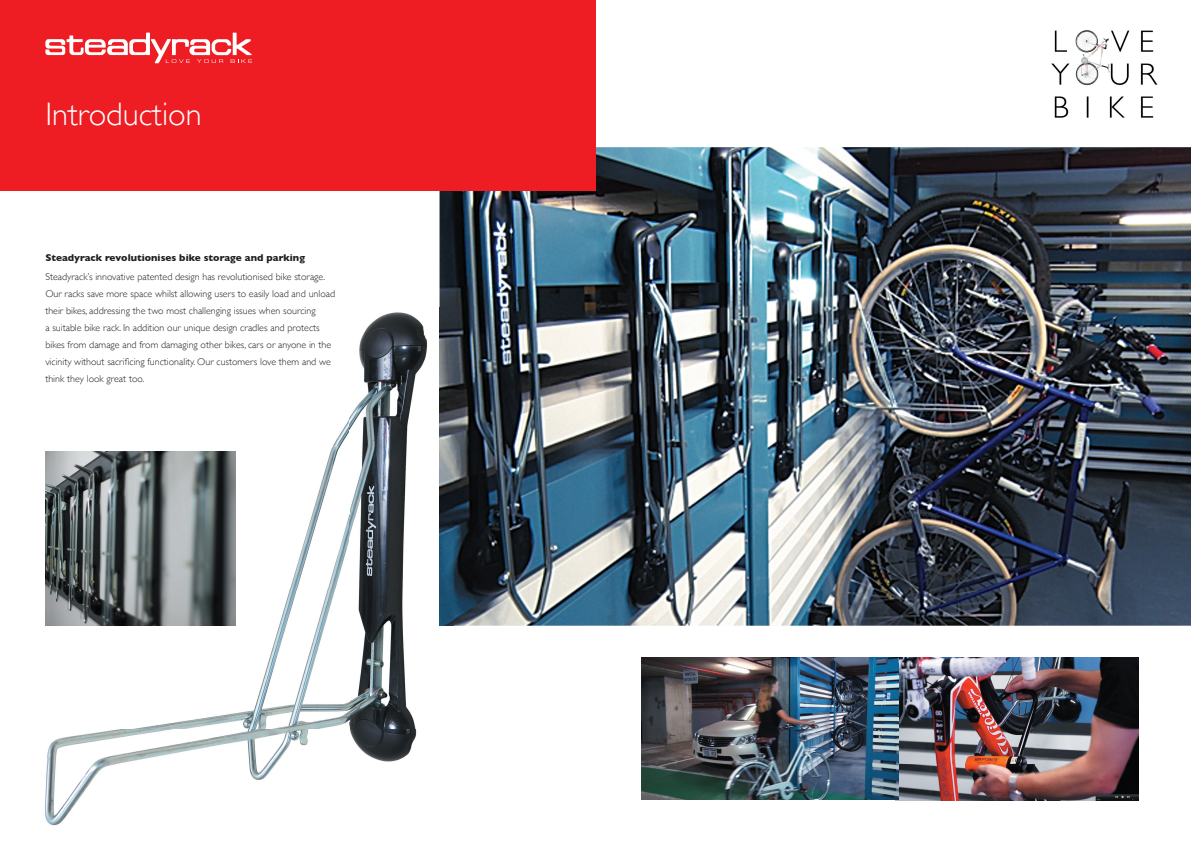
<style>
.page{position:relative;width:1191px;height:842px;background:#fff}
.page>*{position:absolute;margin:0;border:0;box-sizing:border-box;transform-origin:0 0}
.t1{font:300 32.5px "Gill Sans";color:#fff}
.t2{font:300 10px/17px "Gill Sans";color:#231f20}
.t3{font:700 10px "Gill Sans";color:#231f20}
</style>
<div class="page">
<img style="left:439px;top:147px;width:752px;height:479px">
<div style="left:0;top:0;width:595px;height:190px;background:#ee1d23"></div>
<img style="left:45px;top:420px;width:304px;height:310px">
<img style="left:349px;top:312px;width:79px;height:207px">
<img style="left:349px;top:519px;width:67px;height:211px">
<img style="left:45px;top:730px;width:372px;height:96px">
<img style="left:439px;top:308px;width:15px;height:318px">
<img style="left:898px;top:658px;width:240px;height:142px">
<img style="left:642px;top:658px;width:256px;height:142px">
<svg style="left:45px;top:33px;width:207px;height:30px"></svg>
<img style="left:1051px;top:30px;width:107px;height:88px">
<img style="left:45px;top:452px;width:190px;height:174px">
<h1 class="t1" style="left:45px;top:88px;width:158px">Introduction</h1>
<p class="t3" style="left:45px;top:249px;width:261px">Steadyrack revolutionises bike storage and parking</p>
<p class="t2" style="left:45px;top:268px;width:291px">Steadyrack’s innovative patented design has revolutionised bike storage.<br>Our racks save more space whilst allowing users to easily load and unload their bikes, addressing the two most challenging issues when sourcing<br>a suitable bike rack. In addition our unique design cradles and protects bikes from damage and from damaging other bikes, cars or anyone in the vicinity without sacrificing functionality. Our customers love them and we think they look great too.</p>
</div>
